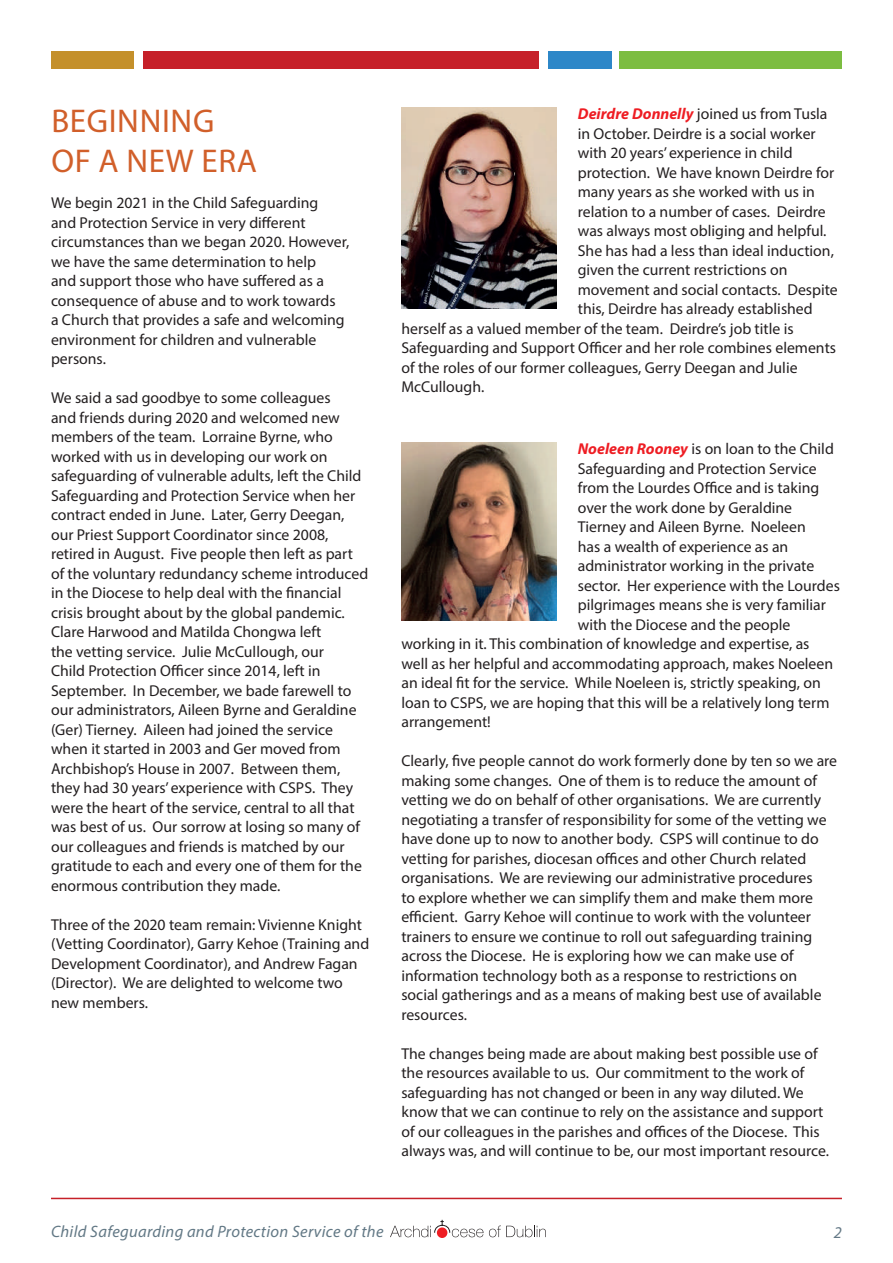
<style>
.page{position:relative;width:893px;height:1263px;background:#fff}
.page>*{position:absolute;margin:0;border:0;box-sizing:border-box;transform-origin:0 0}
.t1{font:33px/39.6px "Myriad Pro";letter-spacing:.02em;color:#d15f2a}
.t2{font:italic 16.5px "Myriad Pro";letter-spacing:.02em;color:#627885}
.t3{font:italic 16.5px "Myriad Pro";color:#647986}
.t4{font:15.75px/19.5px "Myriad Pro";color:#231f20}
.s1{font-weight:700;font-style:italic;color:#ee1d23}
</style>
<div class="page">
<div style="left:51px;top:51px;width:83px;height:17px;background:#c4902b"></div>
<div style="left:548px;top:51px;width:64px;height:17px;background:#2d87c8"></div>
<div style="left:620px;top:51px;width:222px;height:17px;background:#7cbd41"></div>
<div style="left:143px;top:51px;width:396px;height:17px;background:#c62029"></div>
<hr style="left:51px;top:1198px;width:791px;height:1px;background:#c62029">
<svg style="left:390px;top:1219px;width:93px;height:18px"></svg>
<svg style="left:489px;top:1225px;width:57px;height:12px"></svg>
<img style="left:401px;top:107px;width:156px;height:201px">
<img style="left:401px;top:442px;width:156px;height:178px">
<h1 class="t1" style="left:51px;top:101px;width:207px">BEGINNING<br>OF A NEW ERA</h1>
<p class="t4" style="left:51px;top:193px;width:300px">We begin 2021 in the Child Safeguarding<br>and Protection Service in very different circumstances than we began 2020. However, we have the same determination to help<br>and support those who have suffered as a consequence of abuse and to work towards<br>a Church that provides a safe and welcoming environment for children and vulnerable persons.</p>
<p class="t4" style="left:51px;top:388px;width:319px">We said a sad goodbye to some colleagues<br>and friends during 2020 and welcomed new members of the team. Lorraine Byrne, who worked with us in developing our work on safeguarding of vulnerable adults, left the Child Safeguarding and Protection Service when her contract ended in June. Later, Gerry Deegan, our Priest Support Coordinator since 2008, retired in August. Five people then left as part of the voluntary redundancy scheme introduced in the Diocese to help deal with the financial crisis brought about by the global pandemic.<br>Clare Harwood and Matilda Chongwa left<br>the vetting service. Julie McCullough, our<br>Child Protection Officer since 2014, left in September. In December, we bade farewell to our administrators, Aileen Byrne and Geraldine (Ger) Tierney. Aileen had joined the service when it started in 2003 and Ger moved from Archbishop’s House in 2007. Between them, they had 30 years’ experience with CSPS. They were the heart of the service, central to all that was best of us. Our sorrow at losing so many of our colleagues and friends is matched by our gratitude to each and every one of them for the enormous contribution they made.</p>
<p class="t4" style="left:51px;top:914px;width:320px">Three of the 2020 team remain: Vivienne Knight (Vetting Coordinator), Garry Kehoe (Training and Development Coordinator), and Andrew Fagan (Director). We are delighted to welcome two new members.</p>
<p class="t4" style="left:578px;top:104px;width:251px"><span class="s1">Deirdre Donnelly</span> joined us from Tusla</p>
<p class="t4" style="left:578px;top:123px;width:239px">in October. Deirdre is a social worker</p>
<p class="t4" style="left:578px;top:143px;width:216px">with 20 years’ experience in child</p>
<p class="t4" style="left:578px;top:162px;width:258px">protection. We have known Deirdre for</p>
<p class="t4" style="left:578px;top:182px;width:238px">many years as she worked with us in</p>
<p class="t4" style="left:578px;top:201px;width:249px">relation to a number of cases. Deirdre</p>
<p class="t4" style="left:578px;top:221px;width:250px">was always most obliging and helpful.</p>
<p class="t4" style="left:578px;top:240px;width:258px">She has had a less than ideal induction,</p>
<p class="t4" style="left:578px;top:260px;width:211px">given the current restrictions on</p>
<p class="t4" style="left:578px;top:279px;width:261px">movement and social contacts. Despite</p>
<p class="t4" style="left:578px;top:299px;width:236px">this, Deirdre has already established</p>
<p class="t4" style="left:401px;top:318px;width:394px">herself as a valued member of the team. Deirdre’s job title is</p>
<p class="t4" style="left:401px;top:338px;width:436px">Safeguarding and Support Officer and her role combines elements</p>
<p class="t4" style="left:401px;top:357px;width:398px">of the roles of our former colleagues, Gerry Deegan and Julie</p>
<p class="t4" style="left:401px;top:377px;width:85px">McCullough.</p>
<p class="t4" style="left:578px;top:439px;width:258px"><span class="s1">Noeleen Rooney</span> is on loan to the Child</p>
<p class="t4" style="left:578px;top:458px;width:240px">Safeguarding and Protection Service</p>
<p class="t4" style="left:578px;top:478px;width:243px">from the Lourdes Office and is taking</p>
<p class="t4" style="left:578px;top:497px;width:216px">over the work done by Geraldine</p>
<p class="t4" style="left:578px;top:517px;width:229px">Tierney and Aileen Byrne. Noeleen</p>
<p class="t4" style="left:578px;top:536px;width:212px">has a wealth of experience as an</p>
<p class="t4" style="left:578px;top:556px;width:238px">administrator working in the private</p>
<p class="t4" style="left:578px;top:575px;width:264px">sector. Her experience with the Lourdes</p>
<p class="t4" style="left:578px;top:595px;width:250px">pilgrimages means she is very familiar</p>
<p class="t4" style="left:578px;top:614px;width:214px">with the Diocese and the people</p>
<p class="t4" style="left:401px;top:634px;width:410px">working in it. This combination of knowledge and expertise, as</p>
<p class="t4" style="left:401px;top:653px;width:433px">well as her helpful and accommodating approach, makes Noeleen</p>
<p class="t4" style="left:401px;top:673px;width:421px">an ideal fit for the service. While Noeleen is, strictly speaking, on</p>
<p class="t4" style="left:401px;top:692px;width:430px">loan to CSPS, we are hoping that this will be a relatively long term</p>
<p class="t4" style="left:401px;top:712px;width:91px">arrangement!</p>
<p class="t4" style="left:401px;top:751px;width:437px">Clearly, five people cannot do work formerly done by ten so we are making some changes. One of them is to reduce the amount of vetting we do on behalf of other organisations. We are currently negotiating a transfer of responsibility for some of the vetting we have done up to now to another body. CSPS will continue to do vetting for parishes, diocesan offices and other Church related organisations. We are reviewing our administrative procedures<br>to explore whether we can simplify them and make them more efficient. Garry Kehoe will continue to work with the volunteer trainers to ensure we continue to roll out safeguarding training across the Diocese. He is exploring how we can make use of information technology both as a response to restrictions on social gatherings and as a means of making best use of available resources.</p>
<p class="t4" style="left:401px;top:1043px;width:429px">The changes being made are about making best possible use of the resources available to us. Our commitment to the work of safeguarding has not changed or been in any way diluted. We know that we can continue to rely on the assistance and support of our colleagues in the parishes and offices of the Diocese. This always was, and will continue to be, our most important resource.</p>
<p class="t2" style="left:51px;top:1221px;width:334px">Child Safeguarding and Protection Service of the</p>
<p class="t3" style="left:834px;top:1222px;width:10px">2</p>
</div>
